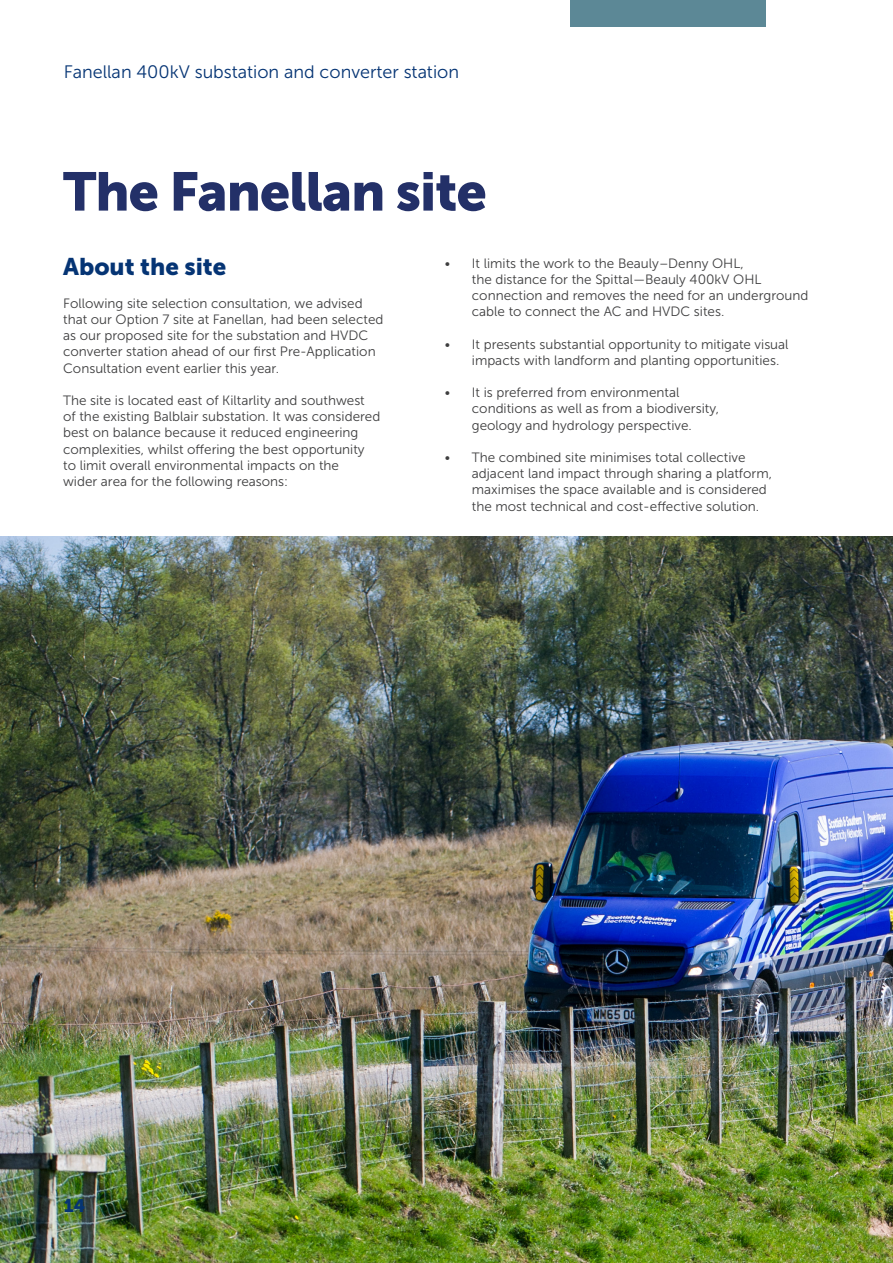
<style>
.page{position:relative;width:893px;height:1263px;background:#fff}
.page>*{position:absolute;margin:0;border:0;box-sizing:border-box;transform-origin:0 0}
.t1{font:54px "Museo Sans 900";letter-spacing:-.02em;color:#233068}
.t2{font:24px "Museo Sans 900";color:#053474}
.t3{font:18px "Museo Sans 300";color:#053474}
.t4{font:18px "Museo Sans 900";color:#053474}
.t5{font:13.5px/16.2px "Museo Sans 300";color:#3e3e3f}
</style>
<div class="page">
<div style="left:570px;top:0;width:195px;height:27px;background:#5c8896"></div>
<img style="left:0;top:536px;width:893px;height:727px">
<h3 class="t3" style="left:64px;top:62px;width:397px">Fanellan 400kV substation and converter station</h3>
<h1 class="t1" style="left:63px;top:161px;width:425px">The Fanellan site</h1>
<h2 class="t2" style="left:63px;top:253px;width:165px">About the site</h2>
<p class="t5" style="left:63px;top:295px;width:322px">Following site selection consultation, we advised that our Option 7 site at Fanellan, had been selected as our proposed site for the substation and HVDC converter station ahead of our first Pre-Application Consultation event earlier this year.</p>
<p class="t5" style="left:63px;top:392px;width:319px">The site is located east of Kiltarlity and southwest of the existing Balblair substation. It was considered best on balance because it reduced engineering complexities, whilst offering the best opportunity to limit overall environmental impacts on the<br>wider area for the following reasons:</p>
<p class="t5" style="left:472px;top:255px;width:338px;text-indent:-27px">• It limits the work to the Beauly–Denny OHL,<br>the distance for the Spittal—Beauly 400kV OHL connection and removes the need for an underground cable to connect the AC and HVDC sites.</p>
<p class="t5" style="left:472px;top:336px;width:318px;text-indent:-27px">• It presents substantial opportunity to mitigate visual impacts with landform and planting opportunities.</p>
<p class="t5" style="left:472px;top:384px;width:249px;text-indent:-27px">• It is preferred from environmental conditions as well as from a biodiversity, geology and hydrology perspective.</p>
<p class="t5" style="left:472px;top:449px;width:302px;text-indent:-27px">• The combined site minimises total collective adjacent land impact through sharing a platform, maximises the space available and is considered the most technical and cost-effective solution.</p>
<h3 class="t4" style="left:64px;top:1196px;width:23px">14</h3>
</div>
